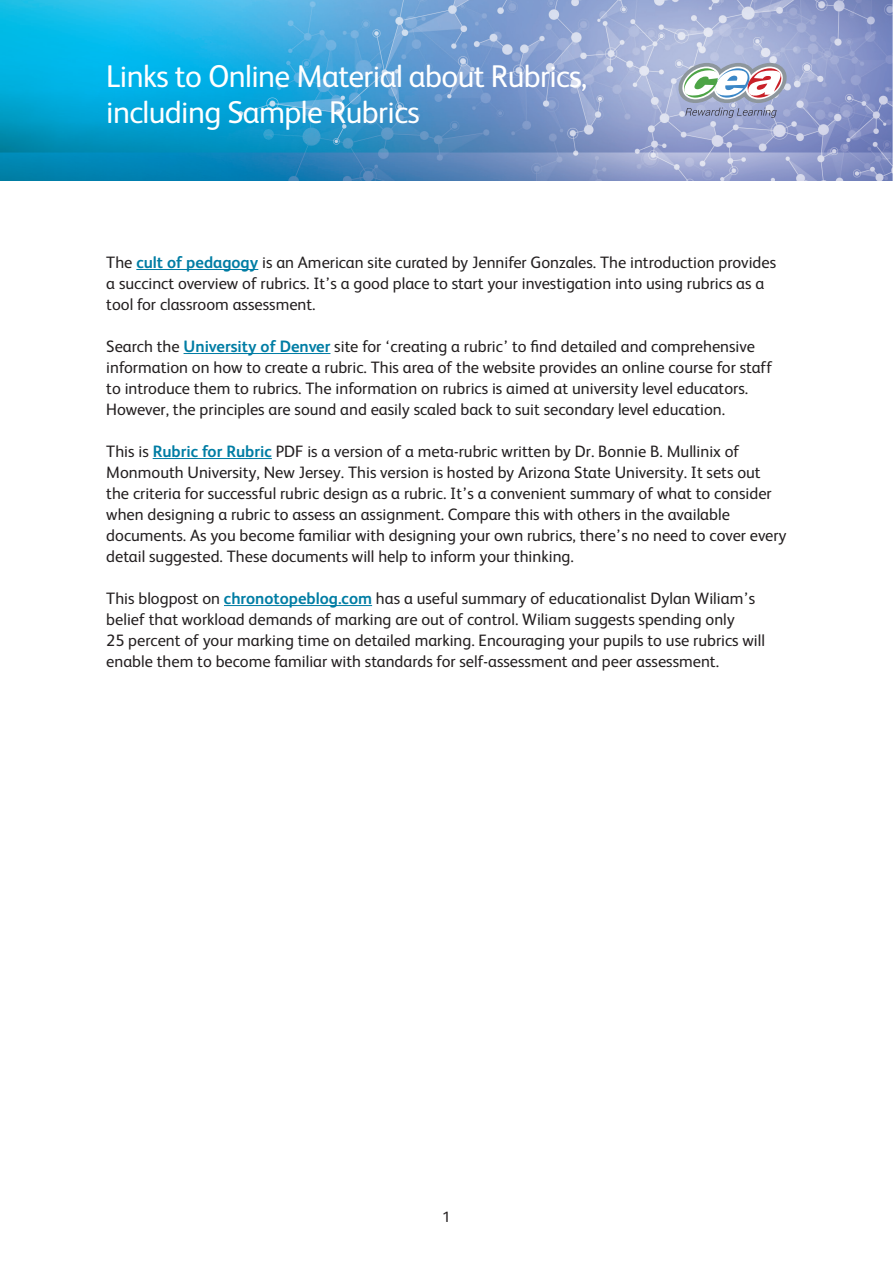
<style>
.page{position:relative;width:893px;height:1263px;background:#fff}
.page>*{position:absolute;margin:0;border:0;box-sizing:border-box;transform-origin:0 0}
.t1{font:31.5px/36px "FS Albert";letter-spacing:-.02em;color:#fff}
.t2{font:16.5px/21px "FS Albert";color:#231f20}
.t3{font:15px "FS Albert";color:#231f20}
.s1{font-weight:700;color:#007da4}
</style>
<div class="page">
<img style="left:0;top:0;width:893px;height:181px">
<svg style="left:676px;top:63px;width:113px;height:55px"></svg>
<hr style="left:136px;top:269px;width:122px;height:1px;background:#007da4">
<hr style="left:184px;top:353px;width:146px;height:1px;background:#007da4">
<hr style="left:153px;top:458px;width:119px;height:1px;background:#007da4">
<hr style="left:224px;top:605px;width:148px;height:1px;background:#007da4">
<h1 class="t1" style="left:106px;top:57px;width:482px">Links to Online Material about Rubrics, including Sample Rubrics</h1>
<p class="t2" style="left:106px;top:251px;width:671px">The <span class="s1">cult of pedagogy</span> is an American site curated by Jennifer Gonzales. The introduction provides a succinct overview of rubrics. It’s a good place to start your investigation into using rubrics as a tool for classroom assessment.</p>
<p class="t2" style="left:106px;top:335px;width:667px">Search the <span class="s1">University of Denver</span> site for ‘creating a rubric’ to find detailed and comprehensive information on how to create a rubric. This area of the website provides an online course for staff to introduce them to rubrics. The information on rubrics is aimed at university level educators.<br>However, the principles are sound and easily scaled back to suit secondary level education.</p>
<p class="t2" style="left:106px;top:440px;width:682px">This is <span class="s1">Rubric for Rubric</span> PDF is a version of a meta-rubric written by Dr. Bonnie B. Mullinix of Monmouth University, New Jersey. This version is hosted by Arizona State University. It sets out the criteria for successful rubric design as a rubric. It’s a convenient summary of what to consider when designing a rubric to assess an assignment. Compare this with others in the available documents. As you become familiar with designing your own rubrics, there’s no need to cover every detail suggested. These documents will help to inform your thinking.</p>
<p class="t2" style="left:106px;top:587px;width:650px">This blogpost on <span class="s1">chronotopeblog.com</span> has a useful summary of educationalist Dylan Wiliam’s belief that workload demands of marking are out of control. Wiliam suggests spending only</p>
<p class="t2" style="left:106px;top:629px;width:660px">25 percent of your marking time on detailed marking. Encouraging your pupils to use rubrics will enable them to become familiar with standards for self-assessment and peer assessment.</p>
<p class="t3" style="left:442px;top:1207px;width:10px">1</p>
</div>
